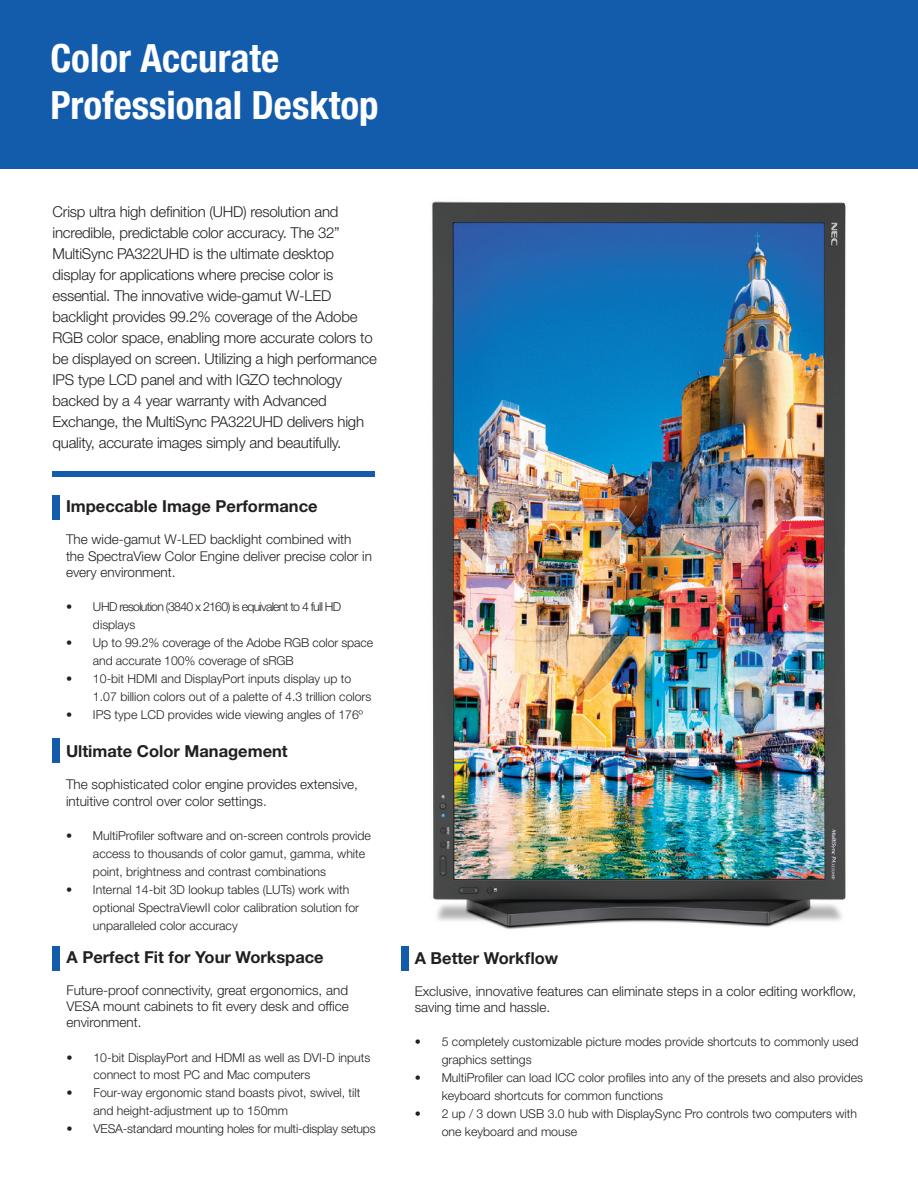
<style>
.page{position:relative;width:918px;height:1188px;background:#fff}
.page>*{position:absolute;margin:0;border:0;box-sizing:border-box;transform-origin:0 0}
.t1{font:700 condensed 39px/46.5px "Helvetica Neue LT Std";color:#fff}
.t2{font:700 16.5px "Helvetica Neue LT Std";color:#231f20}
.t3{font:300 15px/21px "Helvetica Neue LT Std";letter-spacing:-.015em;color:#231f20}
.t4{font:300 13.5px/16.2px "Helvetica Neue LT Std";color:#231f20}
.t5{font:300 12.3px/18px "Helvetica Neue LT Std";color:#231f20}
.t6{font:300 12.3px/18px "Helvetica Neue LT Std";letter-spacing:-.06em;color:#231f20}
</style>
<div class="page">
<img style="left:432px;top:201px;width:414px;height:729px">
<div style="left:0;top:0;width:918px;height:169px;background:#135cab"></div>
<div style="left:52px;top:495px;width:8px;height:24px;background:#135cab"></div>
<div style="left:52px;top:738px;width:8px;height:24px;background:#135cab"></div>
<div style="left:401px;top:946px;width:7px;height:25px;background:#135cab"></div>
<div style="left:52px;top:946px;width:8px;height:24px;background:#135cab"></div>
<div style="left:52px;top:471px;width:323px;height:6px;background:#135cab"></div>
<h1 class="t1" style="left:50px;top:35px;width:330px">Color Accurate<br>Professional Desktop</h1>
<p class="t3" style="left:52px;top:201px;width:326px">Crisp ultra high definition (UHD) resolution and incredible, predictable color accuracy. The 32” MultiSync PA322UHD is the ultimate desktop display for applications where precise color is essential. The innovative wide-gamut W-LED backlight provides 99.2% coverage of the Adobe RGB color space, enabling more accurate colors to be displayed on screen. Utilizing a high performance IPS type LCD panel and with IGZO technology backed by a 4 year warranty with Advanced Exchange, the MultiSync PA322UHD delivers high quality, accurate images simply and beautifully.</p>
<h2 class="t2" style="left:66px;top:496px;width:253px">Impeccable Image Performance</h2>
<p class="t4" style="left:66px;top:531px;width:307px">The wide-gamut W-LED backlight combined with the SpectraView Color Engine deliver precise color in every environment.</p>
<p class="t6" style="left:93px;top:597px;width:250px;text-indent:-27px">• UHD resolution (3840 x 2160) is equivalent to 4 full HD displays</p>
<p class="t5" style="left:93px;top:633px;width:282px;text-indent:-27px">• Up to 99.2% coverage of the Adobe RGB color space and accurate 100% coverage of sRGB</p>
<p class="t5" style="left:93px;top:669px;width:280px;text-indent:-27px">• 10-bit HDMI and DisplayPort inputs display up to<br>1.07 billion colors out of a palette of 4.3 trillion colors</p>
<p class="t5" style="left:66px;top:705px;width:299px">• IPS type LCD provides wide viewing angles of 176º</p>
<h2 class="t2" style="left:66px;top:741px;width:223px">Ultimate Color Management</h2>
<p class="t4" style="left:66px;top:776px;width:294px">The sophisticated color engine provides extensive, intuitive control over color settings.</p>
<p class="t5" style="left:93px;top:826px;width:279px;text-indent:-27px">• MultiProfiler software and on-screen controls provide access to thousands of color gamut, gamma, white point, brightness and contrast combinations</p>
<p class="t5" style="left:93px;top:880px;width:268px;text-indent:-27px">• Internal 14-bit 3D lookup tables (LUTs) work with optional SpectraViewII color calibration solution for unparalleled color accuracy</p>
<h2 class="t2" style="left:66px;top:946px;width:259px">A Perfect Fit for Your Workspace</h2>
<p class="t4" style="left:66px;top:982px;width:284px;text-align:justify">Future-proof connectivity, great ergonomics, and VESA mount cabinets to fit every desk and office environment.</p>
<p class="t5" style="left:93px;top:1048px;width:278px;text-indent:-27px">• 10-bit DisplayPort and HDMI as well as DVI-D inputs connect to most PC and Mac computers</p>
<p class="t5" style="left:93px;top:1084px;width:268px;text-indent:-27px">• Four-way ergonomic stand boasts pivot, swivel, tilt and height-adjustment up to 150mm</p>
<p class="t5" style="left:66px;top:1120px;width:311px">• VESA-standard mounting holes for multi-display setups</p>
<h2 class="t2" style="left:415px;top:948px;width:145px">A Better Workflow</h2>
<p class="t4" style="left:415px;top:983px;width:443px">Exclusive, innovative features can eliminate steps in a color editing workflow, saving time and hassle.</p>
<p class="t5" style="left:442px;top:1033px;width:418px;text-indent:-27px">• 5 completely customizable picture modes provide shortcuts to commonly used graphics settings</p>
<p class="t5" style="left:442px;top:1069px;width:423px;text-indent:-27px">• MultiProfiler can load ICC color profiles into any of the presets and also provides keyboard shortcuts for common functions</p>
<p class="t5" style="left:442px;top:1105px;width:417px;text-indent:-27px">• 2 up / 3 down USB 3.0 hub with DisplaySync Pro controls two computers with one keyboard and mouse</p>
</div>
